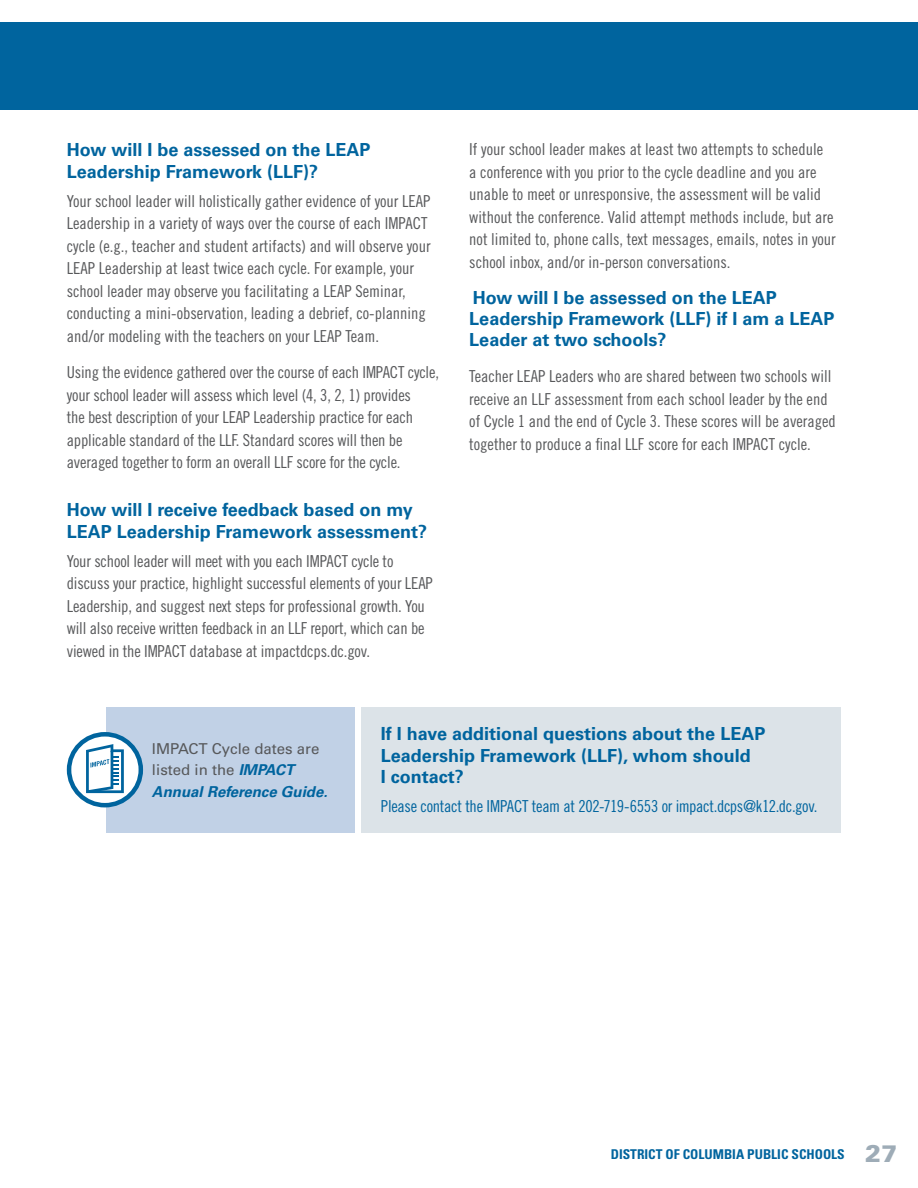
<style>
.page{position:relative;width:918px;height:1188px;background:#fff}
.page>*{position:absolute;margin:0;border:0;box-sizing:border-box;transform-origin:0 0}
.Subhead_1{font:700 18px/21.3px "Univers LT Std";color:#00649e}
.Body_Text{font:700 18px/21.3px "Univers LT Std";color:#00649e}
.Body_Text-2{font:16.5px/22.5px "Trade Gothic LT Std Cn 18";color:#57585a}
.Body_Text-3{font:16.5px "Trade Gothic LT Std Cn 18";letter-spacing:-.02em;color:#00649e}
.Body_Text-4{font:15px/21.3px "Univers LT Std";color:#57585a}
.t1{font:700 condensed 13.5px "Univers LT Std";color:#00649e}
.s1{font-weight:700;font-style:italic;color:#00649e}
.s2{font-weight:900;font-stretch:normal;font-size:24px;color:#9eacb7}
</style>
<div class="page">
<div style="left:0;top:23px;width:918px;height:87px;background:#00649e"></div>
<div style="left:361px;top:707px;width:479px;height:126px;background:#dce3e8"></div>
<div style="left:106px;top:707px;width:249px;height:126px;background:#c1d1e6"></div>
<svg style="left:69px;top:734px;width:72px;height:71px"></svg>
<div style="left:67px;top:732px;width:76px;height:75px;border:4px solid #00649e;border-radius:50%"></div>
<svg style="left:86px;top:744px;width:38px;height:49px"></svg>
<p class="Subhead_1" style="left:67px;top:139px;width:305px">How will I be assessed on the LEAP<br>Leadership Framework (LLF)?</p>
<p class="Body_Text-2" style="left:67px;top:190px;width:365px">Your school leader will holistically gather evidence of your LEAP Leadership in a variety of ways over the course of each IMPACT cycle (e.g., teacher and student artifacts) and will observe your LEAP Leadership at least twice each cycle. For example, your school leader may observe you facilitating a LEAP Seminar, conducting a mini-observation, leading a debrief, co-planning and/or modeling with the teachers on your LEAP Team.</p>
<p class="Body_Text-2" style="left:67px;top:361px;width:374px">Using the evidence gathered over the course of each IMPACT cycle, your school leader will assess which level (4, 3, 2, 1) provides<br>the best description of your LEAP Leadership practice for each applicable standard of the LLF. Standard scores will then be averaged together to form an overall LLF score for the cycle.</p>
<p class="Subhead_1" style="left:67px;top:499px;width:362px">How will I receive feedback based on my<br>LEAP Leadership Framework assessment?</p>
<p class="Body_Text-2" style="left:67px;top:550px;width:368px">Your school leader will meet with you each IMPACT cycle to discuss your practice, highlight successful elements of your LEAP Leadership, and suggest next steps for professional growth. You will also receive written feedback in an LLF report, which can be viewed in the IMPACT database at impactdcps.dc.gov.</p>
<p class="Body_Text-2" style="left:469px;top:138px;width:368px">If your school leader makes at least two attempts to schedule<br>a conference with you prior to the cycle deadline and you are unable to meet or unresponsive, the assessment will be valid without the conference. Valid attempt methods include, but are not limited to, phone calls, text messages, emails, notes in your school inbox, and/or in-person conversations.</p>
<p class="Body_Text" style="left:469px;top:287px;width:367px">How will I be assessed on the LEAP<br>Leadership Framework (LLF) if I am a LEAP<br>Leader at two schools?</p>
<p class="Body_Text-2" style="left:469px;top:365px;width:368px">Teacher LEAP Leaders who are shared between two schools will receive an LLF assessment from each school leader by the end of Cycle 1 and the end of Cycle 3. These scores will be averaged together to produce a final LLF score for each IMPACT cycle.</p>
<p class="Body_Text-4" style="left:152px;top:738px;width:177px">IMPACT Cycle dates are listed in the <span class="s1">IMPACT<br>Annual Reference Guide.</span></p>
<p class="Subhead_1" style="left:381px;top:723px;width:386px">If I have additional questions about the LEAP<br>Leadership Framework (LLF), whom should<br>I contact?</p>
<p class="Body_Text-3" style="left:381px;top:797px;width:438px">Please contact the IMPACT team at 202-719-6553 or impact.dcps@k12.dc.gov.</p>
<p class="t1" style="left:611px;top:1145px;width:288px">DISTRICT OF COLUMBIA PUBLIC SCHOOLS <span class="s2">27</span></p>
</div>
